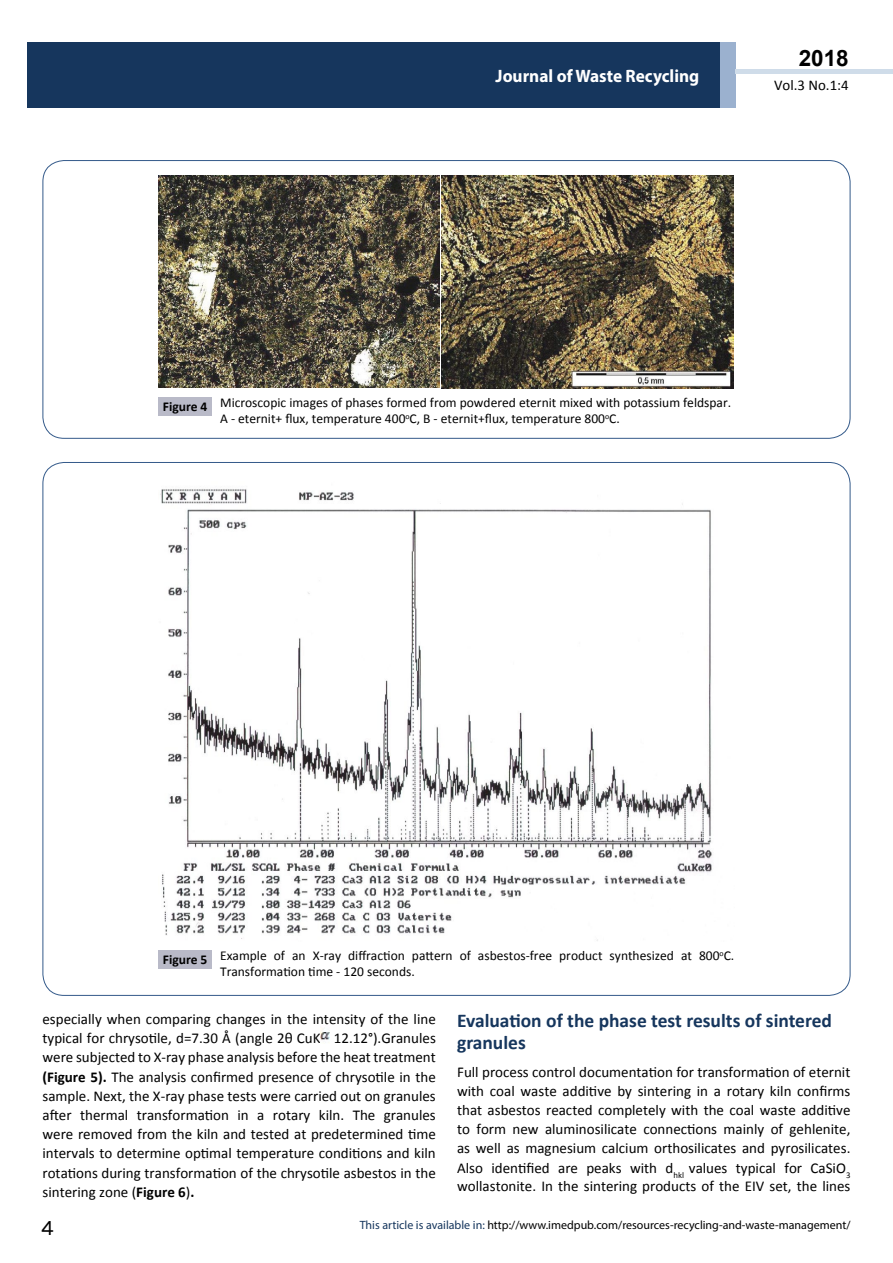
<style>
.page{position:relative;width:893px;height:1263px;background:#fff}
.page>*{position:absolute;margin:0;border:0;box-sizing:border-box;transform-origin:0 0}
.t1{font:25.5px "Tunga";color:#000}
.t2{font:700 22.5px "Arial";color:#000}
.t3{font:700 19.5px/21.5px "Calibri";color:#16365d}
.t4{font:700 18px "Myriad Pro";color:#fff;scale:.96 1}
.t5{font:15px/19.2px "Calibri";color:#000;text-align:justify}
.t6{font:14.85px "Calibri";color:#000}
.t7{font:13.5px/16.2px "Calibri";color:#000}
.t8{font:700 13.5px "Calibri";color:#000}
.t9{font:12px "Myriad Pro";color:#000}
.s1{font-weight:700}
.s2{color:#16365d}
</style>
<div class="page">
<div style="left:27px;top:42px;width:694px;height:66px;background:#16365d"></div>
<div style="left:720px;top:42px;width:16px;height:66px;background:#9bb1cf"></div>
<div style="left:736px;top:69px;width:157px;height:5px;background:#cfdce9"></div>
<img style="left:159px;top:176px;width:280px;height:212px">
<img style="left:442px;top:176px;width:291px;height:212px">
<div style="left:159px;top:397px;width:53px;height:18px;background:#b9bac8"></div>
<img style="left:160px;top:489px;width:552px;height:452px">
<div style="left:159px;top:950px;width:53px;height:18px;background:#b9bac8"></div>
<img style="left:321px;top:1029px;width:9px;height:11px">
<p class="t4" style="left:496px;top:64px;width:214px">Journal of Waste Recycling</p>
<h2 class="t2" style="left:799px;top:43px;width:52px">2018</h2>
<p class="t6" style="left:774px;top:75px;width:76px">Vol.3 No.1:4</p>
<p class="t8" style="left:163px;top:398px;width:46px">Figure 4</p>
<p class="t7" style="left:220px;top:394px;width:512px">Microscopic images of phases formed from powdered eternit mixed with potassium feldspar.<br>A - eternit+ flux, temperature 400<sup>o</sup>C, B - eternit+flux, temperature 800<sup>o</sup>C.</p>
<p class="t8" style="left:163px;top:951px;width:46px">Figure 5</p>
<p class="t7" style="left:220px;top:947px;width:516px">Example of an X-ray diffraction pattern of asbestos-free product synthesized at 800<sup>o</sup>C.<br>Transformation time - 120 seconds.</p>
<p class="t5" style="left:43px;top:1009px;width:395px">especially when comparing changes in the intensity of the line typical for chrysotile, d=7.30 Å (angle 2θ CuK 12.12°).Granules were subjected to X-ray phase analysis before the heat treatment <span class="s1">(Figure 5).</span> The analysis confirmed presence of chrysotile in the sample. Next, the X-ray phase tests were carried out on granules after thermal transformation in a rotary kiln. The granules were removed from the kiln and tested at predetermined time intervals to determine optimal temperature conditions and kiln rotations during transformation of the chrysotile asbestos in the sintering zone (<span class="s1">Figure 6</span>)<span class="s1">.</span></p>
<h3 class="t3" style="left:457px;top:1010px;width:376px">Evaluation of the phase test results of sintered granules</h3>
<p class="t5" style="left:457px;top:1062px;width:395px">Full process control documentation for transformation of eternit with coal waste additive by sintering in a rotary kiln confirms that asbestos reacted completely with the coal waste additive to form new aluminosilicate connections mainly of gehlenite, as well as magnesium calcium orthosilicates and pyrosilicates.<br>Also identified are peaks with d<sub>hkl</sub> values typical for CaSiO<sub>3 </sub>wollastonite. In the sintering products of the EIV set, the lines</p>
<h1 class="t1" style="left:41px;top:1211px;width:15px">4</h1>
<p class="t9" style="left:360px;top:1218px;width:492px"><span class="s2">This article is available in:</span> http://www.imedpub.com/resources-recycling-and-waste-management/</p>
</div>
